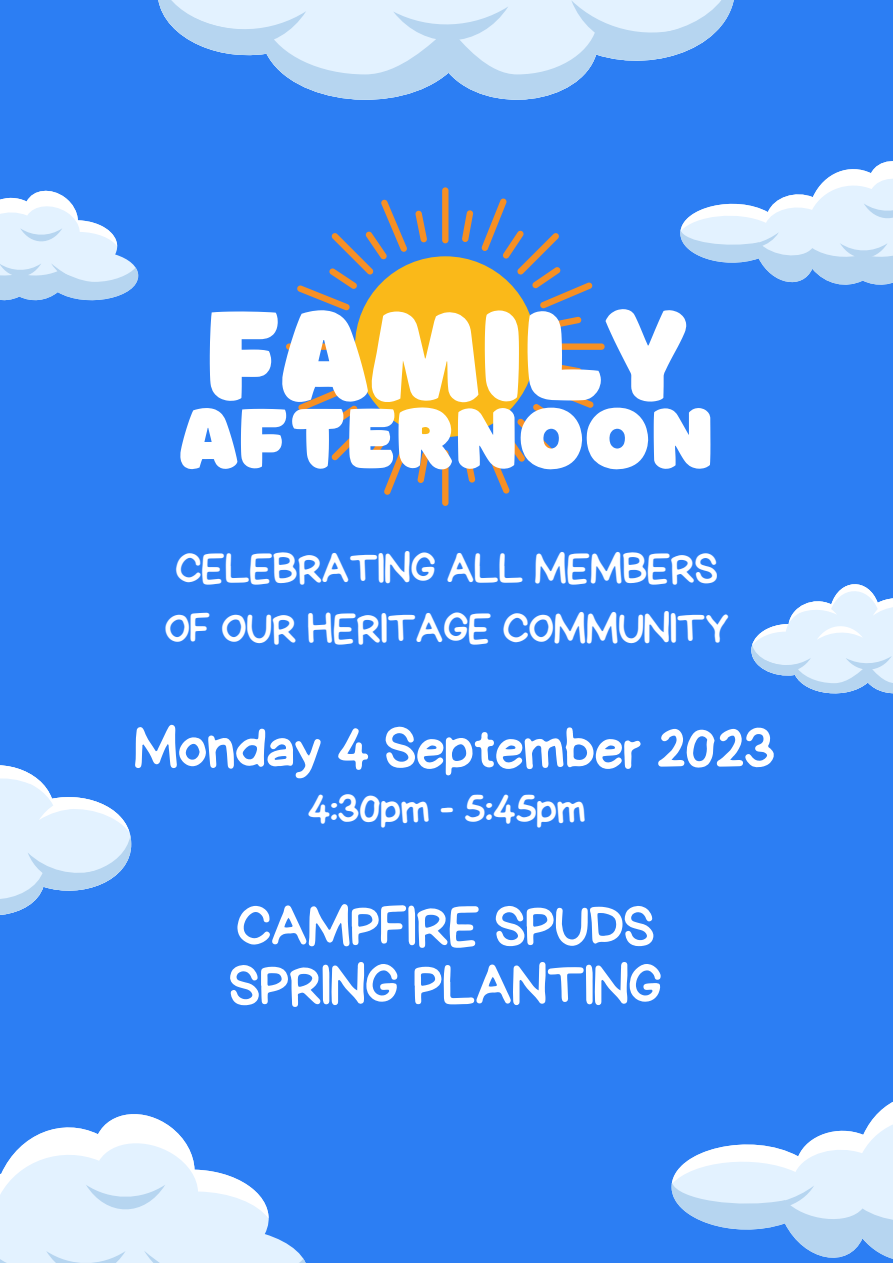
<style>
.page{position:relative;width:893px;height:1263px;background:#2c7ef3}
.page>*{position:absolute;margin:0;border:0;box-sizing:border-box;transform-origin:0 0}
.t1{font:132.82px "Borsok";color:#fff}
.t2{font:88.43px "Borsok";color:#fff}
.t3{font:58.65px "Handyman";color:#fff}
.t4{font:57.3px "Handyman";color:#fff}
.t5{font:42.97px/59.8px "Handyman";color:#fff}
.t6{font:41.03px "Handyman";color:#fff}
</style>
<div class="page">
<svg style="left:0;top:190px;width:138px;height:111px"></svg>
<svg style="left:671px;top:1102px;width:222px;height:157px"></svg>
<svg style="left:0;top:1114px;width:306px;height:149px"></svg>
<div style="left:355px;top:256px;width:181px;height:181px;background:#fab919;border-radius:50%"></div>
<div style="left:442px;top:187px;width:6px;height:56px;background:#f69024;border-radius:3px"></div>
<div style="left:442px;top:450px;width:6px;height:56px;background:#f69024;border-radius:3px"></div>
<div style="left:548px;top:343px;width:56px;height:7px;background:#f69024;border-radius:3px"></div>
<div style="left:286px;top:343px;width:56px;height:7px;background:#f69024;border-radius:3px"></div>
<svg style="left:415px;top:210px;width:12px;height:32px"></svg>
<svg style="left:463px;top:451px;width:12px;height:32px"></svg>
<svg style="left:549px;top:317px;width:32px;height:11px"></svg>
<svg style="left:309px;top:365px;width:31px;height:11px"></svg>
<svg style="left:481px;top:198px;width:112px;height:110px"></svg>
<svg style="left:298px;top:385px;width:111px;height:110px"></svg>
<svg style="left:483px;top:383px;width:111px;height:110px"></svg>
<svg style="left:297px;top:199px;width:110px;height:111px"></svg>
<svg style="left:549px;top:363px;width:33px;height:11px"></svg>
<svg style="left:309px;top:319px;width:31px;height:11px"></svg>
<svg style="left:417px;top:451px;width:12px;height:32px"></svg>
<svg style="left:462px;top:210px;width:11px;height:32px"></svg>
<svg style="left:158px;top:0;width:576px;height:100px"></svg>
<svg style="left:571px;top:0;width:112px;height:62px;background:#c6dff7"></svg>
<svg style="left:191px;top:11px;width:115px;height:46px;background:#bfdbf6"></svg>
<svg style="left:393px;top:6px;width:115px;height:46px;background:#d3e8f9"></svg>
<svg style="left:751px;top:584px;width:142px;height:110px"></svg>
<svg style="left:0;top:765px;width:132px;height:150px"></svg>
<svg style="left:680px;top:161px;width:213px;height:124px"></svg>
<p class="t1" style="left:205px;top:276px;width:484px">FAMILY</p>
<p class="t2" style="left:179px;top:386px;width:536px">AFTERNOON</p>
<p class="t5" style="left:165px;top:539px;width:565px">CELEBRATING ALL MEMBERS<br>OF OUR HERITAGE COMMUNITY</p>
<p class="t3" style="left:134px;top:719px;width:642px">Monday 4 September 2023</p>
<p class="t6" style="left:308px;top:788px;width:279px">4:30pm - 5:45pm</p>
<p class="t4" style="left:236px;top:898px;width:420px">CAMPFIRE SPUDS</p>
<p class="t4" style="left:229px;top:957px;width:434px">SPRING PLANTING</p>
</div>
